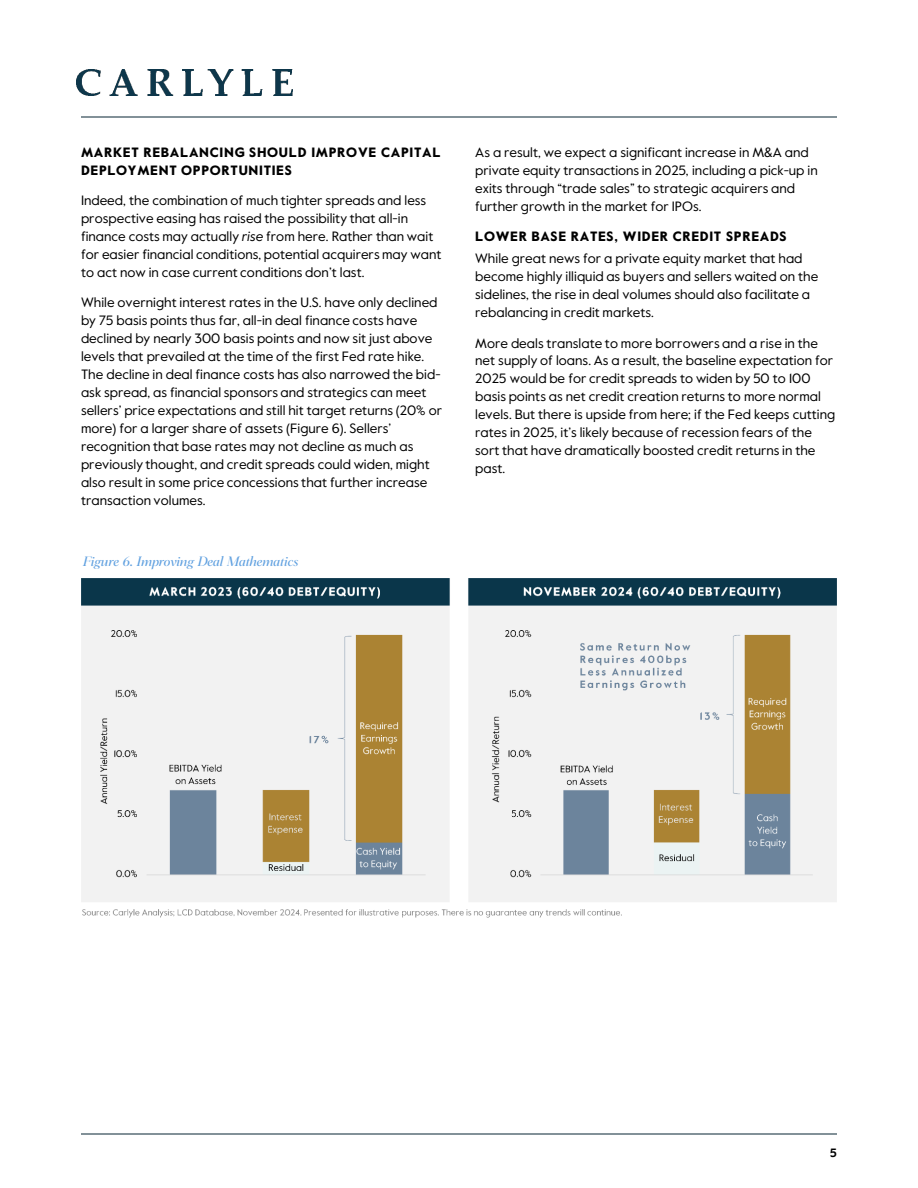
<style>
.page{position:relative;width:918px;height:1188px;background:#fff}
.page>*{position:absolute;margin:0;border:0;box-sizing:border-box;transform-origin:0 0}
.t1{font:13.5px/18px "Value Sans Pro";color:#000}
.t2{font:900 13.5px/18px "Value Sans Pro";letter-spacing:.055em;color:#000}
.t3{font:italic 13.5px "Fortescue Pro Display";color:#61a1e0}
.t4{font:700 12px "Value Sans Pro";color:#000}
.s1{font-style:italic}
</style>
<div class="page">
<hr style="left:81px;top:117px;width:756px;height:1px;background:#072533">
<img style="left:76px;top:69px;width:216px;height:27px">
<hr style="left:81px;top:1134px;width:756px;height:1px;background:#072533">
<img style="left:82px;top:578px;width:755px;height:340px">
<p class="t2" style="left:81px;top:144px;width:361px">MARKET REBALANCING SHOULD IMPROVE CAPITAL<br>DEPLOYMENT OPPORTUNITIES</p>
<p class="t1" style="left:81px;top:192px;width:362px">Indeed, the combination of much tighter spreads and less prospective easing has raised the possibility that all-in finance costs may actually <span class="s1">rise</span> from here. Rather than wait for easier financial conditions, potential acquirers may want to act now in case current conditions don’t last.</p>
<p class="t1" style="left:81px;top:294px;width:363px">While overnight interest rates in the U.S. have only declined by 75 basis points thus far, all-in deal finance costs have declined by nearly 300 basis points and now sit just above levels that prevailed at the time of the first Fed rate hike.<br>The decline in deal finance costs has also narrowed the bid&shy;ask spread, as financial sponsors and strategics can meet sellers’ price expectations and still hit target returns (20% or more) for a larger share of assets (Figure 6). Sellers’ recognition that base rates may not decline as much as previously thought, and credit spreads could widen, might also result in some price concessions that further increase transaction volumes.</p>
<p class="t3" style="left:83px;top:553px;width:217px">Figure 6. Improving Deal Mathematics</p>
<p class="t1" style="left:475px;top:144px;width:344px">As a result, we expect a significant increase in M&amp;A and private equity transactions in 2025, including a pick-up in exits through “trade sales” to strategic acquirers and further growth in the market for IPOs.</p>
<p class="t2" style="left:475px;top:228px;width:313px">LOWER BASE RATES, WIDER CREDIT SPREADS</p>
<p class="t1" style="left:475px;top:250px;width:345px">While great news for a private equity market that had become highly illiquid as buyers and sellers waited on the sidelines, the rise in deal volumes should also facilitate a rebalancing in credit markets.</p>
<p class="t1" style="left:475px;top:334px;width:362px">More deals translate to more borrowers and a rise in the net supply of loans. As a result, the baseline expectation for 2025 would be for credit spreads to widen by 50 to 100 basis points as net credit creation returns to more normal levels. But there is upside from here; if the Fed keeps cutting rates in 2025, it’s likely because of recession fears of the sort that have dramatically boosted credit returns in the past.</p>
<p class="t4" style="left:830px;top:1145px;width:8px">5</p>
</div>
